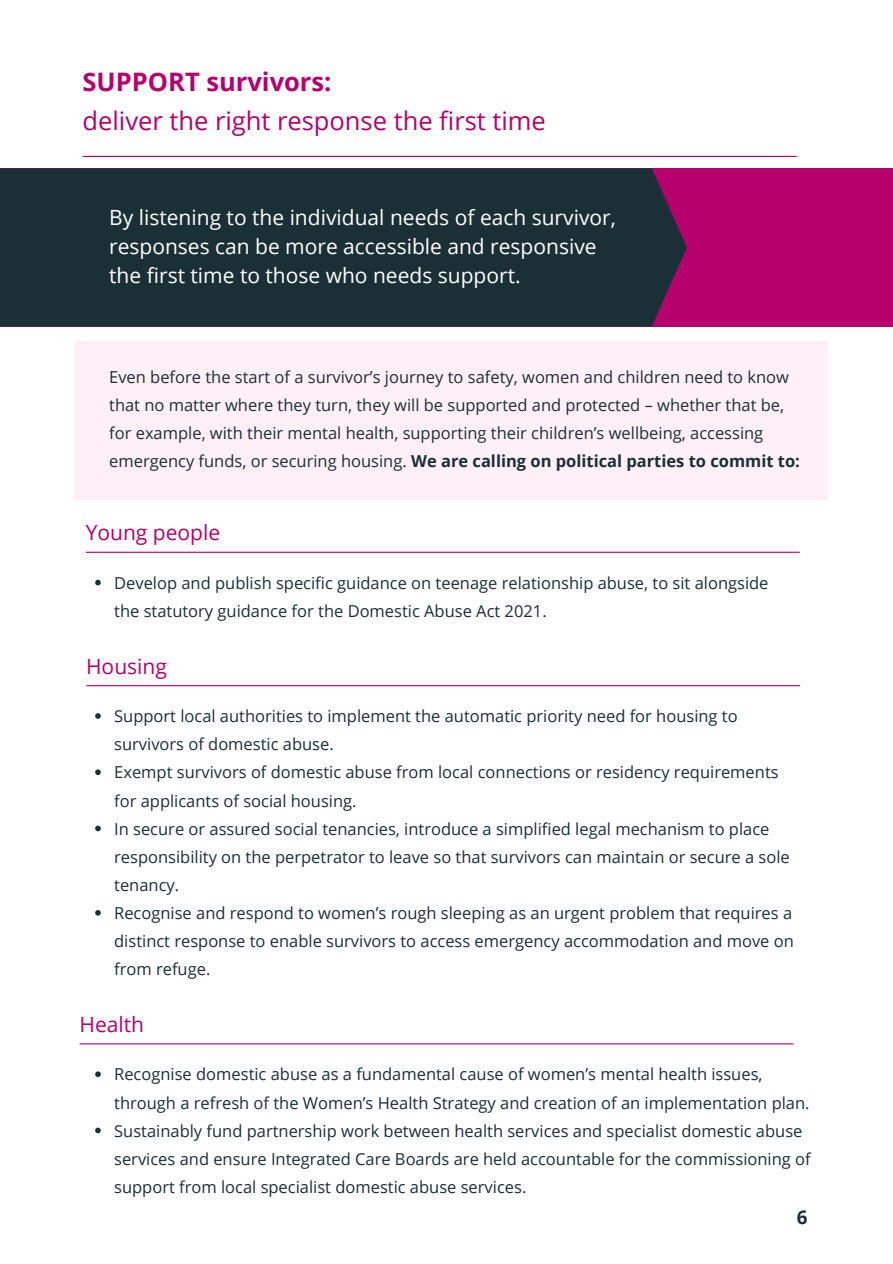
<style>
.page{position:relative;width:893px;height:1264px;background:#fff}
.page>*{position:absolute;margin:0;border:0;box-sizing:border-box;transform-origin:0 0}
.t1{font:25.5px "Open Sans";color:#b6006c}
.t2{font:700 25.5px "Open Sans";color:#b6006c}
.t3{font:21px/29.2px "Open Sans";color:#fff}
.t4{font:21px "Open Sans";color:#b6006c}
.t5{font:700 18.9px "Open Sans";color:#1b2f36}
.t6{font:16.5px/28px "Open Sans";color:#1b2f36}
.s1{font-weight:700}
</style>
<div class="page">
<div style="left:74px;top:341px;width:753px;height:158px;background:#fff0f8"></div>
<div style="left:0;top:168px;width:892px;height:158px;background:#b6006c"></div>
<div style="left:0;top:168px;width:686px;height:158px;background:#1b2f36"></div>
<hr style="left:83px;top:156px;width:713px;height:1px;background:#b6006c">
<hr style="left:86px;top:551px;width:713px;height:2px;background:#b6006c">
<svg style="left:95px;top:580px;width:6px;height:5px"></svg>
<hr style="left:87px;top:685px;width:712px;height:1px;background:#b6006c">
<svg style="left:95px;top:713px;width:6px;height:5px"></svg>
<svg style="left:95px;top:769px;width:6px;height:6px"></svg>
<svg style="left:95px;top:825px;width:6px;height:6px"></svg>
<svg style="left:95px;top:910px;width:6px;height:5px"></svg>
<svg style="left:95px;top:1071px;width:6px;height:6px"></svg>
<svg style="left:95px;top:1127px;width:6px;height:6px"></svg>
<hr style="left:80px;top:1043px;width:713px;height:1px;background:#b6006c">
<p class="t2" style="left:83px;top:64px;width:250px">SUPPORT survivors:</p>
<p class="t1" style="left:83px;top:103px;width:465px">deliver the right response the first time</p>
<p class="t3" style="left:109px;top:202px;width:508px">By listening to the individual needs of each survivor, responses can be more accessible and responsive the first time to those who needs support.</p>
<p class="t6" style="left:109px;top:363px;width:692px">Even before the start of a survivor’s journey to safety, women and children need to know that no matter where they turn, they will be supported and protected – whether that be, for example, with their mental health, supporting their children’s wellbeing, accessing emergency funds, or securing housing. <span class="s1">We are calling on political parties to commit to:</span></p>
<p class="t4" style="left:86px;top:518px;width:136px">Young people</p>
<p class="t6" style="left:114px;top:568px;width:655px">Develop and publish specific guidance on teenage relationship abuse, to sit alongside the statutory guidance for the Domestic Abuse Act 2021.</p>
<p class="t4" style="left:86px;top:651px;width:82px">Housing</p>
<p class="t6" style="left:114px;top:701px;width:625px">Support local authorities to implement the automatic priority need for housing to survivors of domestic abuse.</p>
<p class="t6" style="left:114px;top:758px;width:666px">Exempt survivors of domestic abuse from local connections or residency requirements for applicants of social housing.</p>
<p class="t6" style="left:114px;top:814px;width:677px">In secure or assured social tenancies, introduce a simplified legal mechanism to place responsibility on the perpetrator to leave so that survivors can maintain or secure a sole tenancy.</p>
<p class="t6" style="left:114px;top:898px;width:681px;text-align:justify">Recognise and respond to women’s rough sleeping as an urgent problem that requires a distinct response to enable survivors to access emergency accommodation and move on from refuge.</p>
<p class="t4" style="left:79px;top:1009px;width:66px">Health</p>
<p class="t6" style="left:114px;top:1059px;width:696px">Recognise domestic abuse as a fundamental cause of women’s mental health issues, through a refresh of the Women’s Health Strategy and creation of an implementation plan.</p>
<p class="t6" style="left:114px;top:1116px;width:698px">Sustainably fund partnership work between health services and specialist domestic abuse services and ensure Integrated Care Boards are held accountable for the commissioning of support from local specialist domestic abuse services.</p>
<p class="t5" style="left:796px;top:1204px;width:12px">6</p>
</div>
